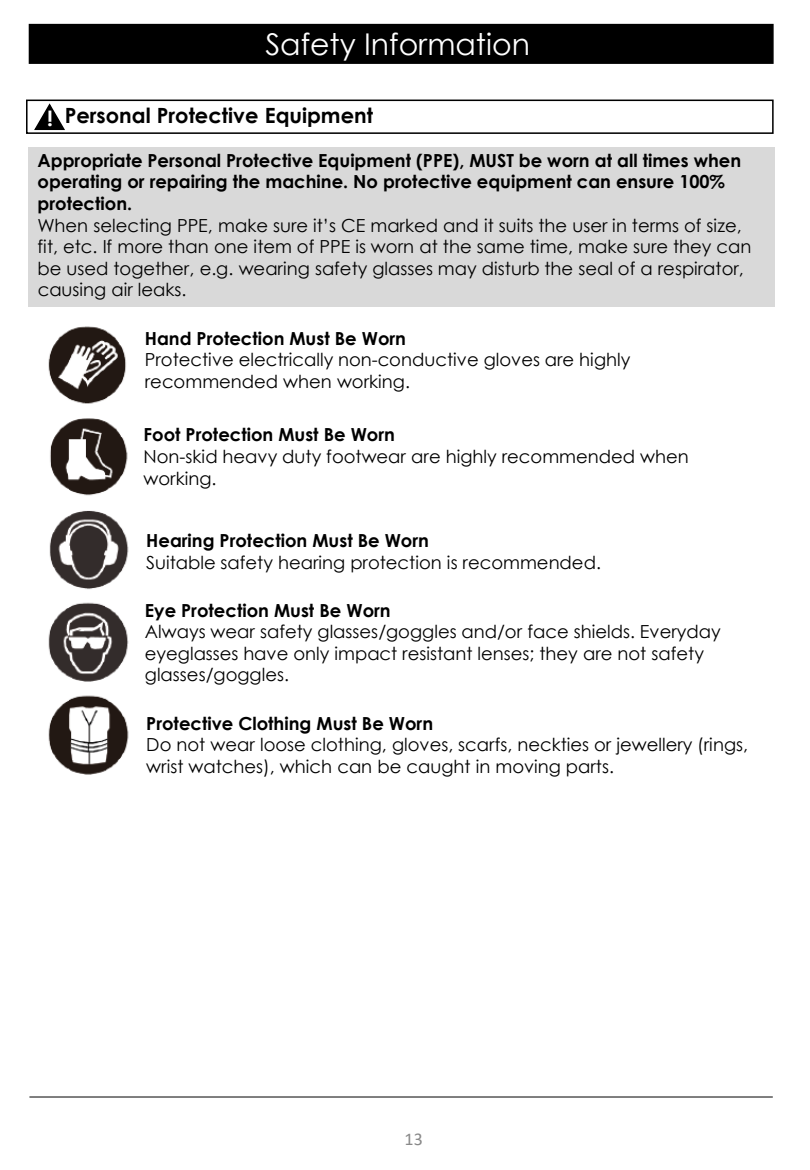
<style>
.page{position:relative;width:810px;height:1170px;background:#fff}
.page>*{position:absolute;margin:0;border:0;box-sizing:border-box;transform-origin:0 0}
.t1{font:30px "Century Gothic";color:#fff}
.t2{font:700 21px "Century Gothic";color:#000}
.t3{font:700 21px "Century Gothic";color:#fff}
.t4{font:18px/21.6px "Century Gothic";color:#000}
.t5{font:700 18px/21.6px "Century Gothic";color:#000}
.t6{font:18px "Calibri";color:#898989}
</style>
<div class="page">
<div style="left:28px;top:148px;width:746px;height:159px;background:#d9d9d9"></div>
<hr style="left:29px;top:1097px;width:744px;height:1px;background:#000">
<div style="left:29px;top:24px;width:745px;height:40px;background:#000;border:2px solid #000"></div>
<div style="left:26px;top:100px;width:748px;height:34px;background:#fff;border:2px solid #000"></div>
<svg style="left:33px;top:102px;width:33px;height:29px"></svg>
<img style="left:48px;top:326px;width:81px;height:449px">
<h1 class="t1" style="left:265px;top:23px;width:266px">Safety Information</h1>
<p class="t2" style="left:65px;top:99px;width:310px">Personal Protective Equipment</p>
<p class="t5" style="left:38px;top:149px;width:705px">Appropriate Personal Protective Equipment (PPE), MUST be worn at all times when operating or repairing the machine. No protective equipment can ensure 100% protection.</p>
<p class="t4" style="left:38px;top:214px;width:715px">When selecting PPE, make sure it’s CE marked and it suits the user in terms of size, fit, etc. If more than one item of PPE is worn at the same time, make sure they can be used together, e.g. wearing safety glasses may disturb the seal of a respirator, causing air leaks.</p>
<p class="t3" style="left:47px;top:103px;width:7px">!</p>
<p class="t5" style="left:145px;top:327px;width:263px">Hand Protection Must Be Worn</p>
<p class="t4" style="left:145px;top:349px;width:487px">Protective electrically non-conductive gloves are highly recommended when working.</p>
<p class="t5" style="left:144px;top:423px;width:253px">Foot Protection Must Be Worn</p>
<p class="t4" style="left:144px;top:445px;width:547px">Non-skid heavy duty footwear are highly recommended when working.</p>
<p class="t5" style="left:146px;top:529px;width:284px">Hearing Protection Must Be Worn</p>
<p class="t4" style="left:146px;top:551px;width:456px">Suitable safety hearing protection is recommended.</p>
<p class="t5" style="left:145px;top:598px;width:247px">Eye Protection Must Be Worn</p>
<p class="t4" style="left:145px;top:621px;width:577px">Always wear safety glasses/goggles and/or face shields. Everyday eyeglasses have only impact resistant lenses; they are not safety glasses/goggles.</p>
<p class="t5" style="left:146px;top:712px;width:288px">Protective Clothing Must Be Worn</p>
<p class="t4" style="left:146px;top:734px;width:603px">Do not wear loose clothing, gloves, scarfs, neckties or jewellery (rings, wrist watches), which can be caught in moving parts.</p>
<p class="t6" style="left:405px;top:1126px;width:20px">13</p>
</div>
